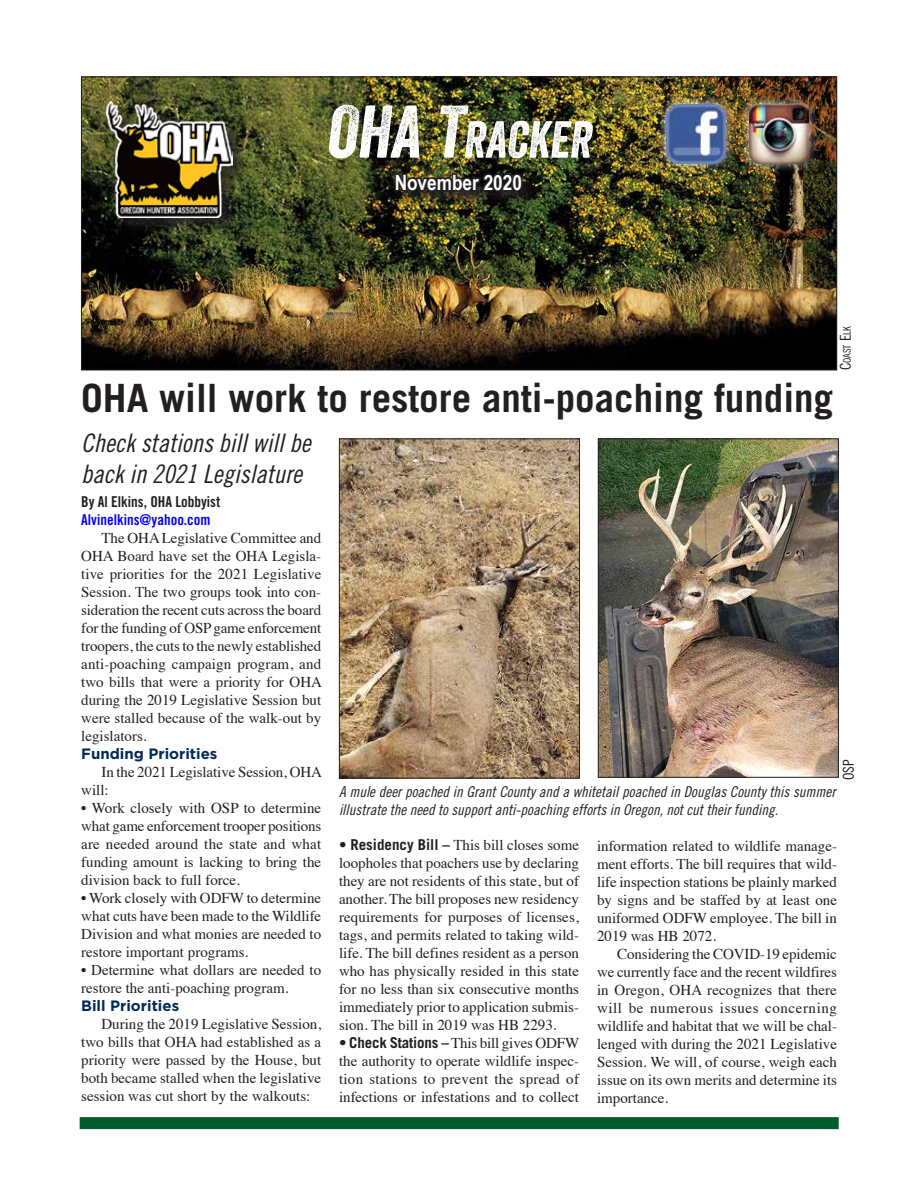
<style>
.page{position:relative;width:918px;height:1188px;background:#fff}
.page>*{position:absolute;margin:0;border:0;box-sizing:border-box;transform-origin:0 0}
.t1{font:italic 50.4px "Veneer";color:#fff}
.t2{font:700 39px "Trade Gothic";color:#231f20}
.t3{font:25.5px/30.6px "Trade Gothic Cond Eighteen Obl";color:#231f20}
.t4{font:700 21px "Arial Narrow";color:#fff}
.t5{font:15px/18px "Times";color:#231f20;text-align:justify}
.t6{font:15px/18px "Trade Gothic Cond Eighteen Obl";color:#231f20}
.t7{font:700 15px "Gotham";color:#002a58}
.t8{font:15px "Trade Gothic Bold Cond Twenty";color:#231f20}
.t9{font:15px "Trade Gothic Bold Cond Twenty";color:#00f}
.t10{font:15px "Trade Gothic Cond Eighteen";color:#231f20}
.t11{font:10.5px "Trade Gothic Cond Eighteen";color:#231f20}
.s1{font-size:72px}
.s2{font-size:15px}
.s3{font-family:"Trade Gothic";font-weight:700}
</style>
<div class="page">
<img style="left:83px;top:79px;width:752px;height:289px">
<div style="left:107px;top:101px;width:142px;height:134px;background:#231f20;opacity:.75"></div>
<img style="left:107px;top:101px;width:126px;height:117px">
<div style="left:657px;top:95px;width:78px;height:78px;background:#fff;opacity:.75"></div>
<img style="left:666px;top:104px;width:59px;height:59px">
<div style="left:739px;top:95px;width:79px;height:78px;background:#fff;opacity:.75"></div>
<img style="left:749px;top:104px;width:59px;height:59px">
<div style="left:80px;top:1117px;width:759px;height:12px;background:#005a2b"></div>
<div style="left:394px;top:173px;width:144px;height:35px;background:#231f20;opacity:.75"></div>
<img style="left:393px;top:167px;width:132px;height:31px">
<img style="left:341px;top:440px;width:237px;height:336px">
<div style="left:339px;top:438px;width:241px;height:340px;border:1px solid #231f20"></div>
<img style="left:600px;top:440px;width:237px;height:336px">
<div style="left:598px;top:438px;width:241px;height:340px;border:1px solid #231f20"></div>
<h1 class="t1" style="left:326px;top:109px;width:267px"><span class="s1">OHA T</span>RACKER</h1>
<h3 class="t4" style="left:395px;top:167px;width:129px">November 2020</h3>
<p class="t11" style="left:841px;top:370px;width:46px;rotate:-90deg"><span class="s2">C</span>oast <span class="s2">E</span>lk</p>
<h2 class="t2" style="left:81px;top:375px;width:753px">OHA will work to restore anti-poaching funding</h2>
<h3 class="t3" style="left:81px;top:427px;width:231px">Check stations bill will be back in 2021 Legislature</h3>
<p class="t8" style="left:81px;top:493px;width:141px">By Al Elkins, OHA Lobbyist</p>
<p class="t9" style="left:81px;top:511px;width:131px">Alvinelkins@yahoo.com</p>
<p class="t5" style="left:81px;top:528px;width:242px;text-indent:20px">The OHA Legislative Committee and OHA Board have set the OHA Legisla&shy;tive priorities for the 2021 Legislative Session. The two groups took into con&shy;sideration the recent cuts across the board for the funding of OSP game enforcement troopers, the cuts to the newly established anti-poaching campaign program, and two bills that were a priority for OHA during the 2019 Legislative Session but were stalled because of the walk-out by legislators.</p>
<p class="t7" style="left:81px;top:744px;width:138px">Funding Priorities</p>
<p class="t5" style="left:81px;top:762px;width:242px;text-indent:20px">In the 2021 Legislative Session, OHA will:</p>
<p class="t5" style="left:81px;top:798px;width:242px">• Work closely with OSP to determine what game enforcement trooper positions are needed around the state and what funding amount is lacking to bring the division back to full force.</p>
<p class="t5" style="left:81px;top:888px;width:242px">• Work closely with ODFW to determine what cuts have been made to the Wildlife Division and what monies are needed to restore important programs.</p>
<p class="t5" style="left:81px;top:960px;width:241px">• Determine what dollars are needed to restore the anti-poaching program.</p>
<p class="t7" style="left:81px;top:996px;width:99px">Bill Priorities</p>
<p class="t5" style="left:81px;top:1014px;width:242px;text-indent:20px">During the 2019 Legislative Session, two bills that OHA had established as a priority were passed by the House, but both became stalled when the legislative session was cut short by the walkouts:</p>
<p class="t10" style="left:840px;top:780px;width:22px;rotate:-90deg">OSP</p>
<p class="t6" style="left:339px;top:783px;width:498px">A mule deer poached in Grant County and a whitetail poached in Douglas County this summer illustrate the need to support anti-poaching efforts in Oregon, not cut their funding.</p>
<p class="t5" style="left:339px;top:834px;width:242px"><span class="s3">• Residency Bill –</span> This bill closes some loopholes that poachers use by declaring they are not residents of this state, but of another. The bill proposes new residency requirements for purposes of licenses, tags, and permits related to taking wild&shy;life. The bill defines resident as a person who has physically resided in this state for no less than six consecutive months immediately prior to application submis&shy;sion. The bill in 2019 was HB 2293.</p>
<p class="t5" style="left:339px;top:1032px;width:242px"><span class="s3">• Check Stations –</span> This bill gives ODFW the authority to operate wildlife inspec&shy;tion stations to prevent the spread of infections or infestations and to collect</p>
<p class="t5" style="left:597px;top:836px;width:242px">information related to wildlife manage&shy;ment efforts. The bill requires that wild&shy;life inspection stations be plainly marked by signs and be staffed by at least one uniformed ODFW employee. The bill in 2019 was HB 2072.</p>
<p class="t5" style="left:597px;top:944px;width:242px;text-indent:20px">Considering the COVID-19 epidemic we currently face and the recent wildfires in Oregon, OHA recognizes that there will be numerous issues concerning wildlife and habitat that we will be chal&shy;lenged with during the 2021 Legislative Session. We will, of course, weigh each issue on its own merits and determine its importance.</p>
</div>
